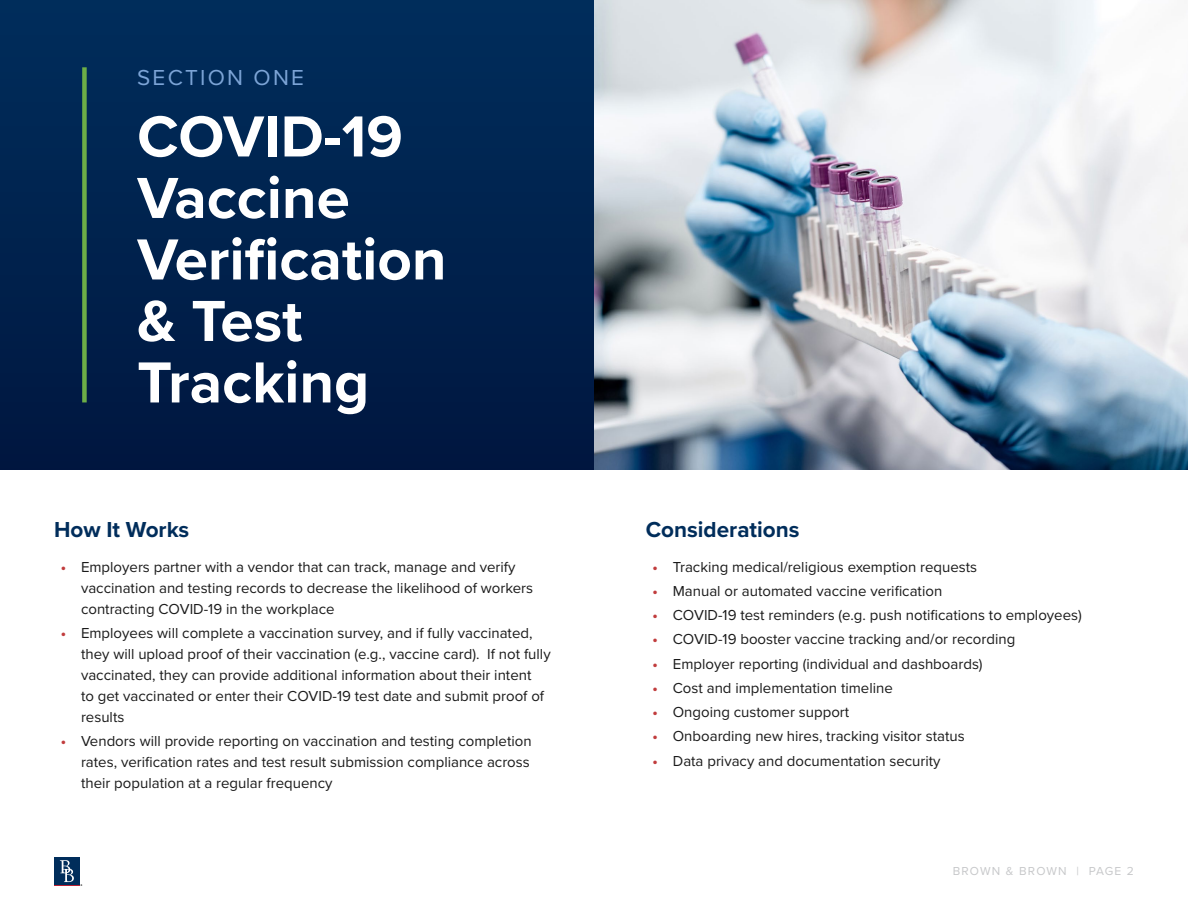
<style>
.page{position:relative;width:1188px;height:918px;background:#fff}
.page>*{position:absolute;margin:0;border:0;box-sizing:border-box;transform-origin:0 0}
.t1{font:700 60px/61.5px "Proxima Nova";color:#fff}
.t2{font:700 22.5px "Proxima Nova";color:#002d5b}
.t3{font:22.5px "Proxima Nova";letter-spacing:.1em;color:#7ca4d6}
.t4{font:15px/21px "Proxima Nova";color:#1a1a1a}
.t5{font:12px "Proxima Nova";letter-spacing:.1em;color:#c7c8ca}
.s1{font-weight:700;color:#c13c3d}
</style>
<div class="page">
<img style="left:594px;top:0;width:594px;height:470px">
<div style="left:0;top:0;width:594px;height:470px;background:linear-gradient(to right,#00224e,#00224e)"></div>
<div style="left:82px;top:67px;width:5px;height:335px;background:#6cae47"></div>
<div style="left:54px;top:857px;width:26px;height:28px;background:#002d5b"></div>
<svg style="left:54px;top:860px;width:28px;height:26px"></svg>
<h2 class="t3" style="left:137px;top:61px;width:168px">SECTION ONE</h2>
<h1 class="t1" style="left:137px;top:104px;width:311px">COVID-19<br>Vaccine<br>Verification &amp; Test<br>Tracking</h1>
<h2 class="t2" style="left:54px;top:513px;width:137px">How It Works</h2>
<p class="t4" style="left:81px;top:556px;width:454px;text-indent:-20px"><span class="s1">•</span> Employers partner with a vendor that can track, manage and verify vaccination and testing records to decrease the likelihood of workers contracting COVID-19 in the workplace</p>
<p class="t4" style="left:81px;top:622px;width:471px;text-indent:-20px"><span class="s1">•</span> Employees will complete a vaccination survey, and if fully vaccinated, they will upload proof of their vaccination (e.g., vaccine card). If not fully vaccinated, they can provide additional information about their intent<br>to get vaccinated or enter their COVID-19 test date and submit proof of results</p>
<p class="t4" style="left:81px;top:730px;width:452px;text-indent:-20px"><span class="s1">•</span> Vendors will provide reporting on vaccination and testing completion rates, verification rates and test result submission compliance across their population at a regular frequency</p>
<h2 class="t2" style="left:646px;top:513px;width:155px">Considerations</h2>
<p class="t4" style="left:653px;top:556px;width:326px"><span class="s1">•</span> Tracking medical/religious exemption requests</p>
<p class="t4" style="left:653px;top:580px;width:291px"><span class="s1">•</span> Manual or automated vaccine verification</p>
<p class="t4" style="left:653px;top:604px;width:431px"><span class="s1">•</span> COVID-19 test reminders (e.g. push notifications to employees)</p>
<p class="t4" style="left:653px;top:628px;width:364px"><span class="s1">•</span> COVID-19 booster vaccine tracking and/or recording</p>
<p class="t4" style="left:653px;top:653px;width:332px"><span class="s1">•</span> Employer reporting (individual and dashboards)</p>
<p class="t4" style="left:653px;top:677px;width:242px"><span class="s1">•</span> Cost and implementation timeline</p>
<p class="t4" style="left:653px;top:701px;width:198px"><span class="s1">•</span> Ongoing customer support</p>
<p class="t4" style="left:653px;top:725px;width:314px"><span class="s1">•</span> Onboarding new hires, tracking visitor status</p>
<p class="t4" style="left:653px;top:750px;width:290px"><span class="s1">•</span> Data privacy and documentation security</p>
<p class="t5" style="left:953px;top:862px;width:183px">BROWN &amp; BROWN | PAGE 2</p>
</div>
